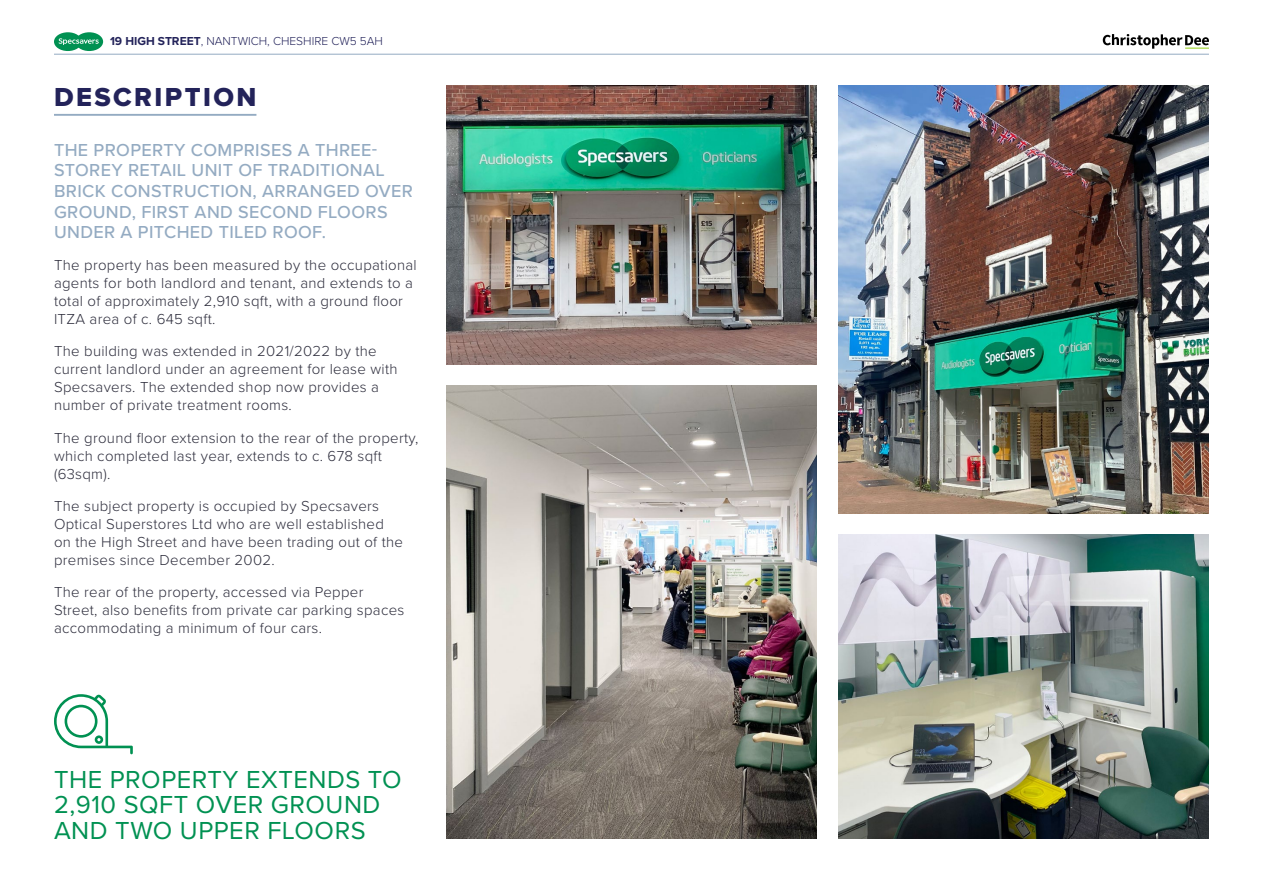
<style>
.page{position:relative;width:1263px;height:893px;background:#fff}
.page>*{position:absolute;margin:0;border:0;box-sizing:border-box;transform-origin:0 0}
.t1{font:27px "Proxima Nova Extrabld";letter-spacing:.09em;color:#23235a}
.t2{font:25.5px/25.5px "Proxima Nova";letter-spacing:.02em;color:#009152}
.t3{font:500 18px/20.7px "Proxima Nova";letter-spacing:.02em;color:#94abc2}
.t4{font:300 15px/18px "Proxima Nova";letter-spacing:.02em;color:#2d2d3c}
.t5{font:300 12px "Proxima Nova";color:#23235a}
.s1{font-weight:700}
</style>
<div class="page">
<hr style="left:54px;top:114px;width:202px;height:2px;background:#94abc2">
<img style="left:838px;top:85px;width:371px;height:428px">
<img style="left:446px;top:385px;width:371px;height:454px">
<img style="left:838px;top:534px;width:371px;height:305px">
<img style="left:446px;top:85px;width:371px;height:279px">
<svg style="left:54px;top:694px;width:79px;height:60px"></svg>
<svg style="left:1103px;top:34px;width:106px;height:15px"></svg>
<hr style="left:54px;top:54px;width:1155px;height:1px;background:#94abc2">
<div style="left:75px;top:32px;width:28px;height:19px;background:#009152;border-radius:50%"></div>
<div style="left:54px;top:32px;width:28px;height:19px;background:#009152;border-radius:50%"></div>
<svg style="left:59px;top:38px;width:40px;height:7px"></svg>
<p class="t5" style="left:110px;top:32px;width:274px"><span class="s1">19 HIGH STREET</span>, NANTWICH, CHESHIRE CW5 5AH</p>
<h1 class="t1" style="left:54px;top:82px;width:204px">DESCRIPTION</h1>
<p class="t3" style="left:54px;top:139px;width:361px">THE PROPERTY COMPRISES A THREE-<br>STOREY RETAIL UNIT OF TRADITIONAL<br>BRICK CONSTRUCTION, ARRANGED OVER<br>GROUND, FIRST AND SECOND FLOORS<br>UNDER A PITCHED TILED ROOF.</p>
<p class="t4" style="left:54px;top:256px;width:364px">The property has been measured by the occupational agents for both landlord and tenant, and extends to a total of approximately 2,910 sqft, with a ground floor ITZA area of c. 645 sqft.</p>
<p class="t4" style="left:54px;top:342px;width:345px">The building was extended in 2021/2022 by the current landlord under an agreement for lease with Specsavers. The extended shop now provides a number of private treatment rooms.</p>
<p class="t4" style="left:54px;top:428px;width:366px">The ground floor extension to the rear of the property, which completed last year, extends to c. 678 sqft (63sqm).</p>
<p class="t4" style="left:54px;top:496px;width:351px">The subject property is occupied by Specsavers Optical Superstores Ltd who are well established on the High Street and have been trading out of the premises since December 2002.</p>
<p class="t4" style="left:54px;top:582px;width:352px">The rear of the property, accessed via Pepper<br>Street, also benefits from private car parking spaces accommodating a minimum of four cars.</p>
<h2 class="t2" style="left:54px;top:766px;width:349px">THE PROPERTY EXTENDS TO<br>2,910 SQFT OVER GROUND<br>AND TWO UPPER FLOORS</h2>
</div>
